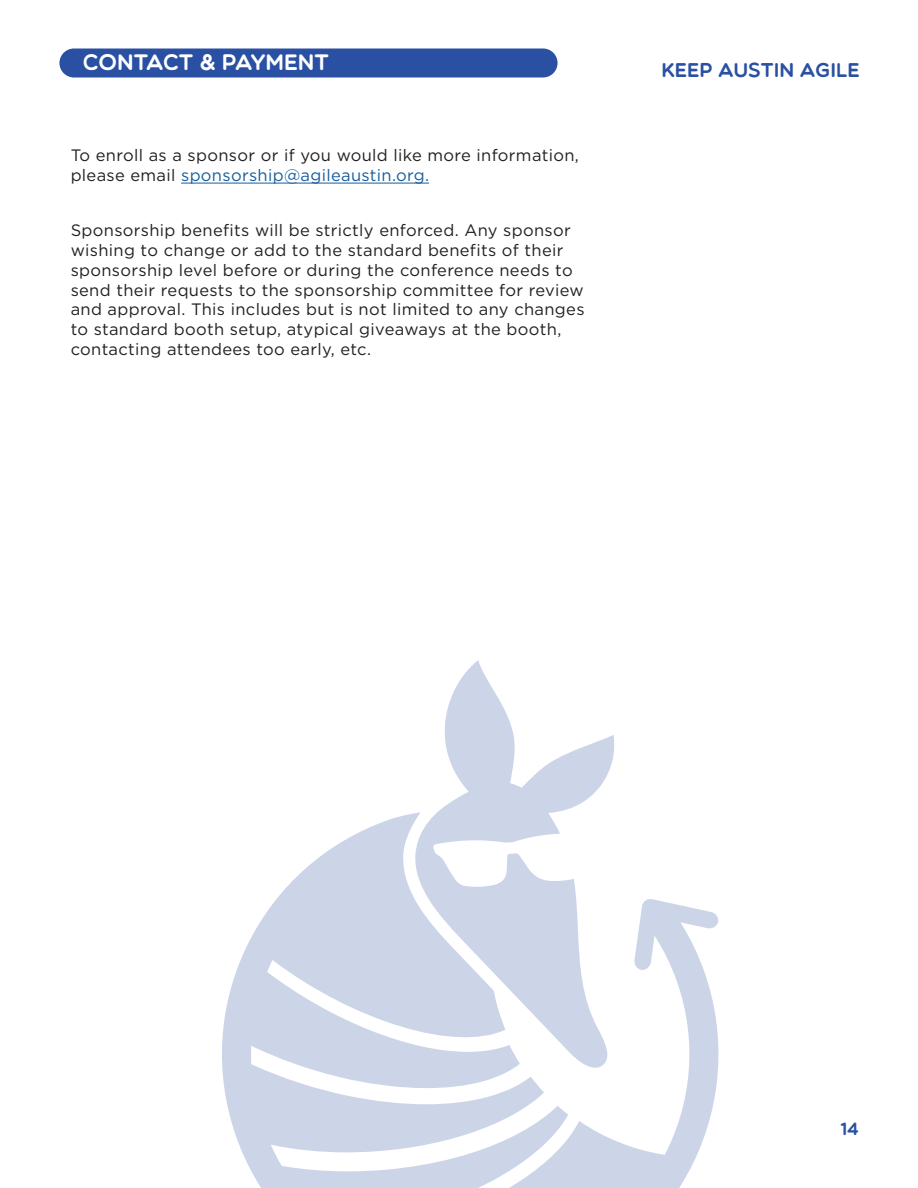
<style>
.page{position:relative;width:918px;height:1188px;background:#fff}
.page>*{position:absolute;margin:0;border:0;box-sizing:border-box;transform-origin:0 0}
.t1{font:22.5px "Multicolore";color:#fff}
.t2{font:20.1px "Multicolore";color:#2950a2}
.t3{font:18px "Multicolore";color:#2950a2}
.SPONSOR_BODY_COPY{font:16.5px/19.8px "Gotham";letter-spacing:.02em;color:#231f20}
.s1{color:#175d9e}
</style>
<div class="page">
<div style="left:59px;top:49px;width:499px;height:28px;background:#2950a2;border-radius:14px"></div>
<svg style="left:222px;top:813px;width:497px;height:375px;fill:#ccd5e8"></svg>
<svg style="left:414px;top:660px;width:204px;height:413px;fill:#ccd5e8"></svg>
<hr style="left:181px;top:183px;width:248px;height:1px;background:#175d9e">
<p class="t1" style="left:83px;top:49px;width:248px">CONTACT &amp; PAYMENT</p>
<p class="SPONSOR_BODY_COPY" style="left:71px;top:145px;width:510px">To enroll as a sponsor or if you would like more information, please email <span class="s1">sponsorship@agileaustin.org.</span></p>
<p class="SPONSOR_BODY_COPY" style="left:71px;top:220px;width:515px">Sponsorship benefits will be strictly enforced. Any sponsor wishing to change or add to the standard benefits of their sponsorship level before or during the conference needs to send their requests to the sponsorship committee for review and approval. This includes but is not limited to any changes to standard booth setup, atypical giveaways at the booth, contacting attendees too early, etc.</p>
<p class="t2" style="left:662px;top:58px;width:200px">KEEP AUSTIN AGILE</p>
<p class="t3" style="left:840px;top:1118px;width:20px">14</p>
</div>
